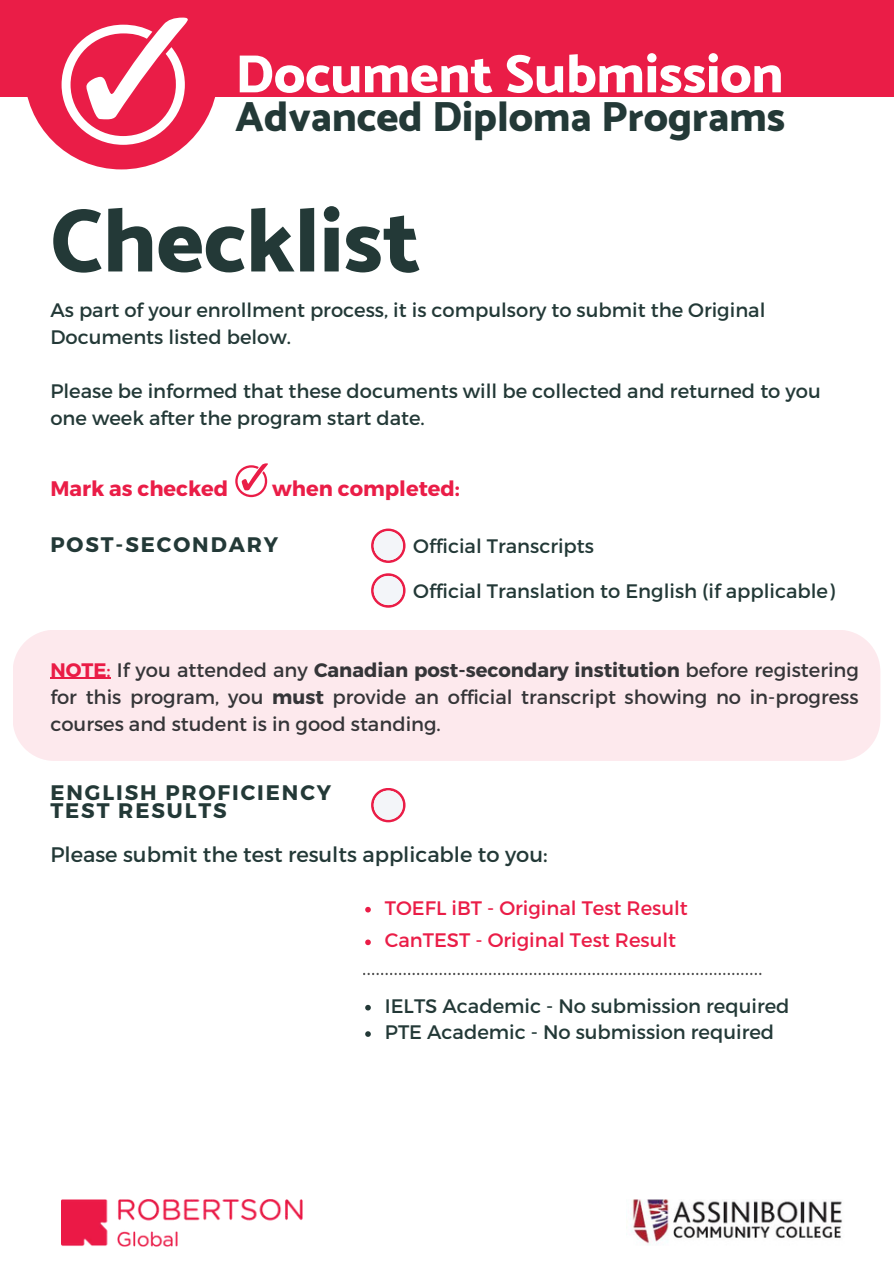
<style>
.page{position:relative;width:894px;height:1264px;background:#fff}
.page>*{position:absolute;margin:0;border:0;box-sizing:border-box;transform-origin:0 0}
.t1{font:800 90.15px "Catamaran";color:#233937}
.t2{font:800 54px "Catamaran";color:#fff}
.t3{font:800 42px "Catamaran";color:#233937}
.t4{font:700 21px/18px "Montserrat";letter-spacing:.09em;color:#233937}
.t5{font:21px "Montserrat";color:#233937}
.t6{font:700 21px "Montserrat";color:#ea1d47}
.t7{font:19.5px/27px "Montserrat";color:#233937}
.t8{font:19.5px/32.7px "Montserrat";color:#ea1d47}
.s1{font-weight:700;color:#ea1d47}
.s2{color:#ea1d47}
.s3{font-weight:700}
</style>
<div class="page">
<div style="left:0;top:0;width:893px;height:97px;background:#ea1d47"></div>
<svg style="left:27px;top:17px;width:188px;height:152px"></svg>
<img style="left:626px;top:1199px;width:216px;height:46px">
<svg style="left:235px;top:463px;width:33px;height:34px"></svg>
<svg style="left:371px;top:528px;width:34px;height:35px"></svg>
<div style="left:373px;top:531px;width:30px;height:29px;background:#f3f5f9;border-radius:50%"></div>
<svg style="left:371px;top:573px;width:34px;height:34px"></svg>
<div style="left:373px;top:576px;width:30px;height:29px;background:#f3f5f9;border-radius:50%"></div>
<svg style="left:371px;top:788px;width:34px;height:34px"></svg>
<div style="left:373px;top:790px;width:30px;height:29px;background:#f3f5f9;border-radius:50%"></div>
<img style="left:62px;top:1199px;width:240px;height:47px">
<svg style="left:365px;top:906px;width:6px;height:6px"></svg>
<svg style="left:365px;top:939px;width:6px;height:6px"></svg>
<svg style="left:365px;top:1004px;width:6px;height:6px"></svg>
<svg style="left:363px;top:972px;width:398px;height:3px"></svg>
<svg style="left:365px;top:1031px;width:6px;height:5px"></svg>
<div style="left:13px;top:630px;width:867px;height:130px;background:#fde9ed"></div>
<h2 class="t2" style="left:235px;top:42px;width:549px">Document Submission</h2>
<h3 class="t3" style="left:235px;top:92px;width:551px">Advanced Diploma Programs</h3>
<h1 class="t1" style="left:50px;top:188px;width:371px">Checklist</h1>
<p class="t7" style="left:50px;top:296px;width:716px">As part of your enrollment process, it is compulsory to submit the Original<br>Documents listed below.</p>
<p class="t7" style="left:50px;top:377px;width:771px">Please be informed that these documents will be collected and returned to you one week after the program start date.</p>
<p class="t6" style="left:50px;top:475px;width:179px">Mark as checked</p>
<p class="t6" style="left:272px;top:475px;width:189px">when completed:</p>
<p class="t4" style="left:50px;top:535px;width:229px">POST-SECONDARY</p>
<p class="t7" style="left:413px;top:532px;width:182px">Official Transcripts</p>
<p class="t7" style="left:413px;top:577px;width:423px">Official Translation to English (if applicable)</p>
<p class="t7" style="left:50px;top:656px;width:809px;text-align:justify"><span class="s1">NOTE</span><span class="s2">:</span> If you attended any <span class="s3">Canadian post-secondary institution</span> before registering for this program, you <span class="s3">must</span> provide an official transcript showing no in-progress courses and student is in good standing.</p>
<p class="t4" style="left:50px;top:784px;width:282px">ENGLISH PROFICIENCY<br>TEST RESULTS</p>
<p class="t5" style="left:50px;top:841px;width:498px">Please submit the test results applicable to you:</p>
<p class="t8" style="left:385px;top:891px;width:304px">TOEFL iBT - Original Test Result<br>CanTEST - Original Test Result</p>
<p class="t7" style="left:385px;top:992px;width:406px;line-height:26.4px">IELTS Academic - No submission required<br>PTE Academic - No submission required</p>
</div>
